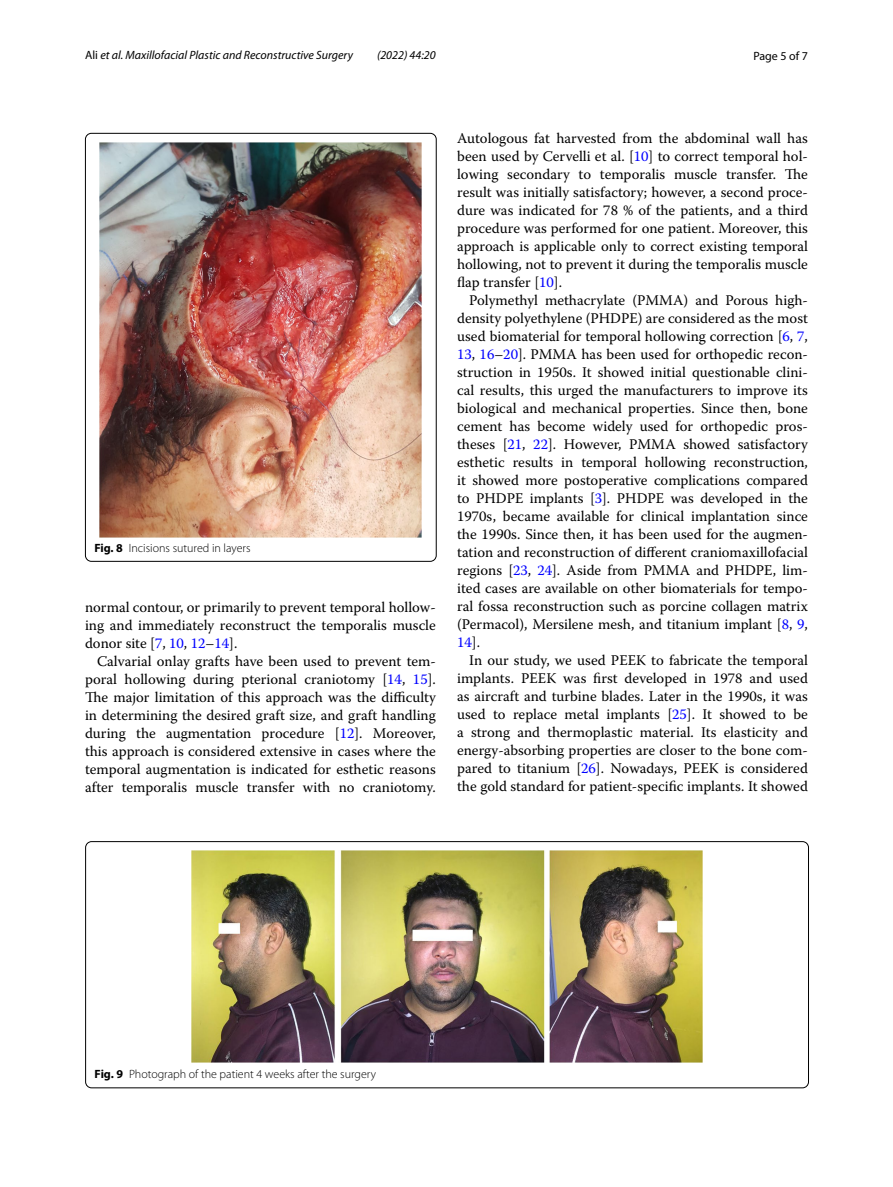
<style>
.page{position:relative;width:893px;height:1187px;background:#fff}
.page>*{position:absolute;margin:0;border:0;box-sizing:border-box;transform-origin:0 0}
.t1{font:14.7px/18px "Warnock Pro";color:#000;text-align:justify}
.t2{font:300 12px "Myriad Pro";color:#000}
.t3{font:italic 12px "Myriad Pro";color:#000}
.t4{font:12px "Myriad Pro";color:#000}
.s1{font-style:normal}
.s2{font-weight:700}
.s3{color:#00f}
</style>
<div class="page">
<img style="left:100px;top:142px;width:322px;height:395px">
<div style="left:85px;top:133px;width:351px;height:428px;border:1px solid #000;border-radius:6px"></div>
<img style="left:192px;top:850px;width:510px;height:212px">
<div style="left:85px;top:841px;width:724px;height:246px;border:1px solid #000;border-radius:6px"></div>
<p class="t3" style="left:85px;top:48px;width:269px"><span class="s1">Ali</span> et al. Maxillofacial Plastic and Reconstructive Surgery</p>
<p class="t3" style="left:377px;top:48px;width:60px">(2022) 44:20</p>
<p class="t4" style="left:753px;top:48px;width:56px">Page 5 of 7</p>
<p class="t2" style="left:94px;top:541px;width:158px"><span class="s2">Fig. 8</span> Incisions sutured in layers</p>
<p class="t1" style="left:85px;top:597px;width:352px">normal contour, or primarily to prevent temporal hollow&shy;ing and immediately reconstruct the temporalis muscle donor site [<span class="s3">7</span>, <span class="s3">10</span>, <span class="s3">12</span>–<span class="s3">14</span>].</p>
<p class="t1" style="left:85px;top:651px;width:352px;text-indent:12px">Calvarial onlay grafts have been used to prevent tem&shy;poral hollowing during pterional craniotomy [<span class="s3">14</span>, <span class="s3">15</span>].<br>The major limitation of this approach was the difficulty in determining the desired graft size, and graft handling during the augmentation procedure [<span class="s3">12</span>]. Moreover, this approach is considered extensive in cases where the temporal augmentation is indicated for esthetic reasons after temporalis muscle transfer with no craniotomy.</p>
<p class="t1" style="left:457px;top:128px;width:352px">Autologous fat harvested from the abdominal wall has been used by Cervelli et al. [<span class="s3">10</span>] to correct temporal hol&shy;lowing secondary to temporalis muscle transfer. The result was initially satisfactory; however, a second proce&shy;dure was indicated for 78 % of the patients, and a third procedure was performed for one patient. Moreover, this approach is applicable only to correct existing temporal hollowing, not to prevent it during the temporalis muscle flap transfer [<span class="s3">10</span>].</p>
<p class="t1" style="left:457px;top:290px;width:352px;text-indent:12px">Polymethyl methacrylate (PMMA) and Porous high&shy;density polyethylene (PHDPE) are considered as the most used biomaterial for temporal hollowing correction [<span class="s3">6</span>, <span class="s3">7</span>, <span class="s3">13</span>, <span class="s3">16</span>–<span class="s3">20</span>]. PMMA has been used for orthopedic recon&shy;struction in 1950s. It showed initial questionable clini&shy;cal results, this urged the manufacturers to improve its biological and mechanical properties. Since then, bone cement has become widely used for orthopedic pros&shy;theses [<span class="s3">21</span>, <span class="s3">22</span>]. However, PMMA showed satisfactory esthetic results in temporal hollowing reconstruction, it showed more postoperative complications compared to PHDPE implants [<span class="s3">3</span>]. PHDPE was developed in the 1970s, became available for clinical implantation since the 1990s. Since then, it has been used for the augmen&shy;tation and reconstruction of different craniomaxillofacial regions [<span class="s3">23</span>, <span class="s3">24</span>]. Aside from PMMA and PHDPE, lim&shy;ited cases are available on other biomaterials for tempo&shy;ral fossa reconstruction such as porcine collagen matrix (Permacol), Mersilene mesh, and titanium implant [<span class="s3">8</span>, <span class="s3">9</span>, <span class="s3">14</span>].</p>
<p class="t1" style="left:457px;top:650px;width:352px;text-indent:12px">In our study, we used PEEK to fabricate the temporal implants. PEEK was first developed in 1978 and used as aircraft and turbine blades. Later in the 1990s, it was used to replace metal implants [<span class="s3">25</span>]. It showed to be a strong and thermoplastic material. Its elasticity and energy-absorbing properties are closer to the bone com&shy;pared to titanium [<span class="s3">26</span>]. Nowadays, PEEK is considered the gold standard for patient-specific implants. It showed</p>
<p class="t2" style="left:95px;top:1067px;width:283px"><span class="s2">Fig. 9</span> Photograph of the patient 4 weeks after the surgery</p>
</div>
